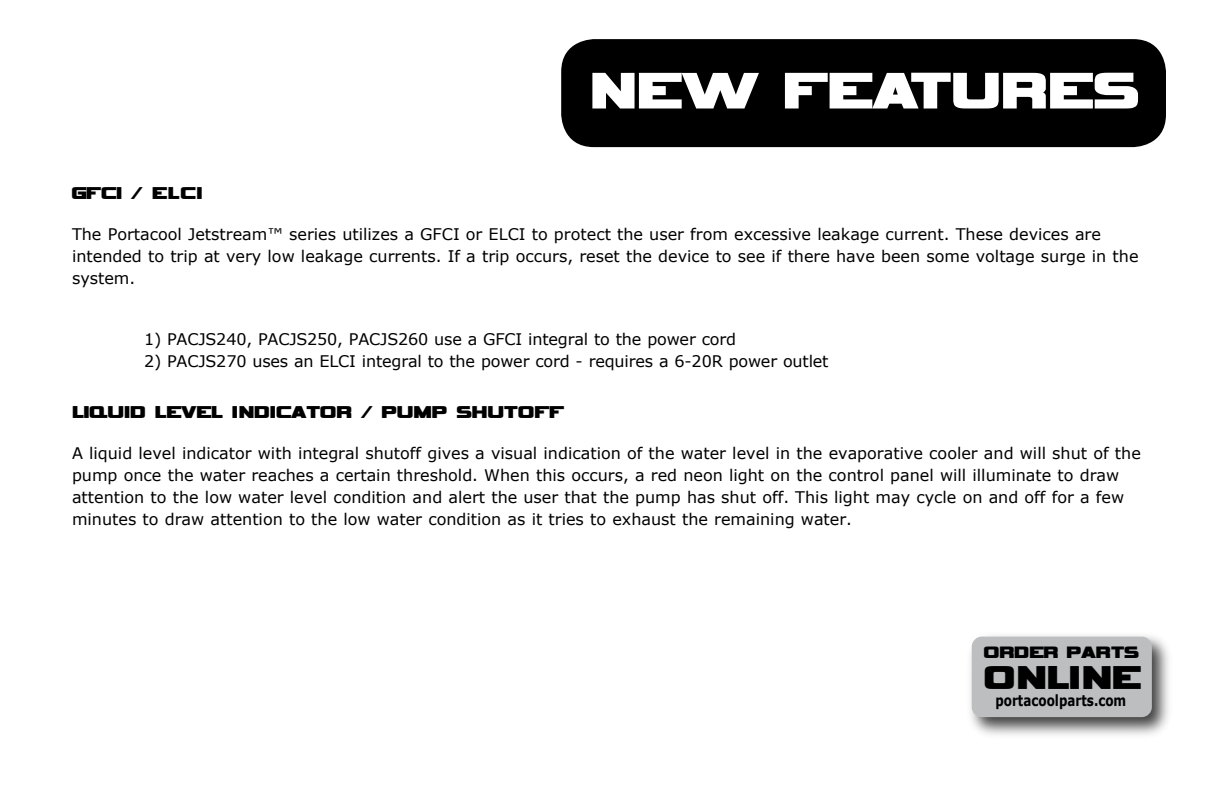
<style>
.page{position:relative;width:1224px;height:792px;background:#fff}
.page>*{position:absolute;margin:0;border:0;box-sizing:border-box;transform-origin:0 0}
.t1{font:72px "Vipnagorgialla";color:#fff}
.t2{font:46.2px "Vipnagorgialla";color:#000}
.t3{font:24px "Vipnagorgialla";color:#000}
.t4{font:24px "Vipnagorgialla";letter-spacing:.02em;color:#000}
.t5{font:23px "Vipnagorgialla";color:#000}
.t6{font:16px/22px "Verdana";color:#000}
.t7{font:700 15.4px "Verdana";color:#000;scale:.78 1}
</style>
<div class="page">
<div style="left:561px;top:39px;width:605px;height:108px;background:#000;border-radius:33px"></div>
<img style="left:970px;top:635px;width:199px;height:100px">
<div style="left:972px;top:637px;width:180px;height:80px;background:#bcbec0;border-radius:10px"></div>
<h1 class="t1" style="left:588px;top:60px;width:553px">NEW FEATURES</h1>
<h3 class="t4" style="left:72px;top:183px;width:132px">GFCI / ELCI</h3>
<p class="t6" style="left:72px;top:224px;width:1068px">The Portacool Jetstream™ series utilizes a GFCI or ELCI to protect the user from excessive leakage current. These devices are intended to trip at very low leakage currents. If a trip occurs, reset the device to see if there have been some voltage surge in the system.</p>
<p class="t6" style="left:144px;top:329px;width:594px">1) PACJS240, PACJS250, PACJS260 use a GFCI integral to the power cord</p>
<p class="t6" style="left:144px;top:350px;width:686px">2) PACJS270 uses an ELCI integral to the power cord - requires a 6-20R power outlet</p>
<h3 class="t3" style="left:72px;top:402px;width:494px">LIQUID LEVEL INDICATOR / PUMP SHUTOFF</h3>
<p class="t6" style="left:72px;top:442px;width:1070px">A liquid level indicator with integral shutoff gives a visual indication of the water level in the evaporative cooler and will shut of the pump once the water reaches a certain threshold. When this occurs, a red neon light on the control panel will illuminate to draw attention to the low water level condition and alert the user that the pump has shut off. This light may cycle on and off for a few minutes to draw attention to the low water condition as it tries to exhaust the remaining water.</p>
<h3 class="t5" style="left:983px;top:643px;width:157px">ORDER PARTS</h3>
<h2 class="t2" style="left:983px;top:658px;width:159px">ONLINE</h2>
<p class="t7" style="left:995px;top:694px;width:169px">portacoolparts.com</p>
</div>
